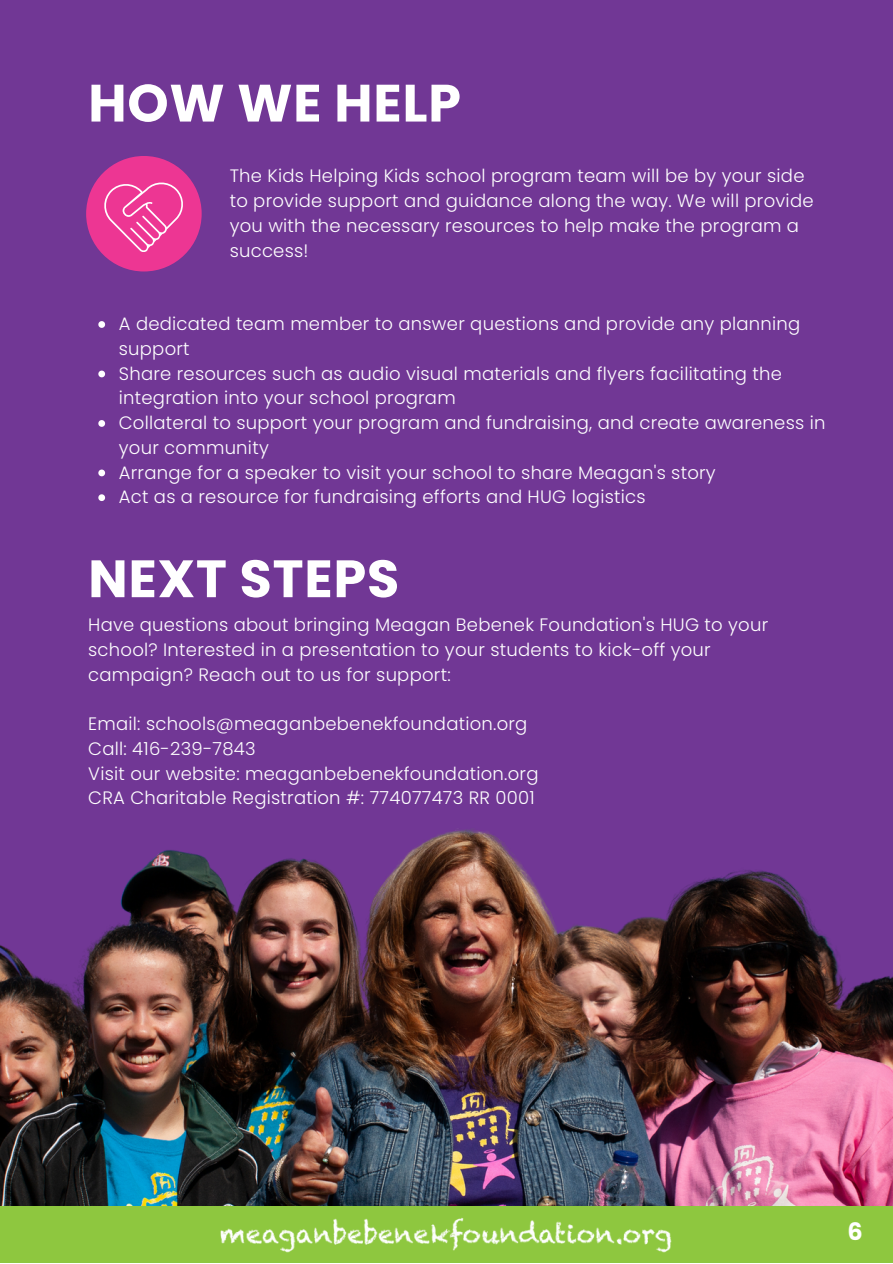
<style>
.page{position:relative;width:893px;height:1264px;background:#fff}
.page>*{position:absolute;margin:0;border:0;box-sizing:border-box;transform-origin:0 0}
.t1{font:700 52.5px "Poppins";letter-spacing:.015em;color:#fff}
.t2{font:700 24px "Poppins";color:#fff}
.t3{font:300 18px/24.8px "Poppins";letter-spacing:.015em;color:#fff}
</style>
<div class="page">
<div style="left:0;top:0;width:892px;height:1262px;background:#713795"></div>
<div style="left:86px;top:156px;width:116px;height:115px;background:#ed3693;border-radius:50%"></div>
<svg style="left:104px;top:182px;width:79px;height:70px"></svg>
<img style="left:0;top:829px;width:892px;height:377px">
<div style="left:0;top:1206px;width:892px;height:56px;background:#8ec73f"></div>
<svg style="left:98px;top:321px;width:7px;height:7px"></svg>
<svg style="left:98px;top:370px;width:7px;height:7px"></svg>
<svg style="left:98px;top:420px;width:7px;height:7px"></svg>
<svg style="left:98px;top:469px;width:7px;height:7px"></svg>
<svg style="left:98px;top:494px;width:7px;height:7px"></svg>
<img style="left:179px;top:1195px;width:533px;height:58px">
<p class="t1" style="left:88px;top:66px;width:374px">HOW WE HELP</p>
<p class="t3" style="left:230px;top:164px;width:585px">The Kids Helping Kids school program team will be by your side to provide support and guidance along the way. We will provide you with the necessary resources to help make the program a success!</p>
<p class="t3" style="left:119px;top:311px;width:683px">A dedicated team member to answer questions and provide any planning support</p>
<p class="t3" style="left:119px;top:361px;width:664px">Share resources such as audio visual materials and flyers facilitating the integration into your school program</p>
<p class="t3" style="left:119px;top:410px;width:708px">Collateral to support your program and fundraising, and create awareness in your community</p>
<p class="t3" style="left:119px;top:460px;width:598px">Arrange for a speaker to visit your school to share Meagan's story</p>
<p class="t3" style="left:119px;top:484px;width:528px">Act as a resource for fundraising efforts and HUG logistics</p>
<p class="t1" style="left:88px;top:542px;width:312px">NEXT STEPS</p>
<p class="t3" style="left:88px;top:612px;width:681px">Have questions about bringing Meagan Bebenek Foundation's HUG to your school? Interested in a presentation to your students to kick-off your campaign? Reach out to us for support:</p>
<p class="t3" style="left:88px;top:711px;width:440px">Email: schools@meaganbebenekfoundation.org</p>
<p class="t3" style="left:88px;top:736px;width:169px">Call: 416-239-7843</p>
<p class="t3" style="left:88px;top:761px;width:452px">Visit our website: meaganbebenekfoundation.org</p>
<p class="t3" style="left:88px;top:785px;width:448px">CRA Charitable Registration #: 774077473 RR 0001</p>
<p class="t2" style="left:847px;top:1214px;width:17px">6</p>
</div>
